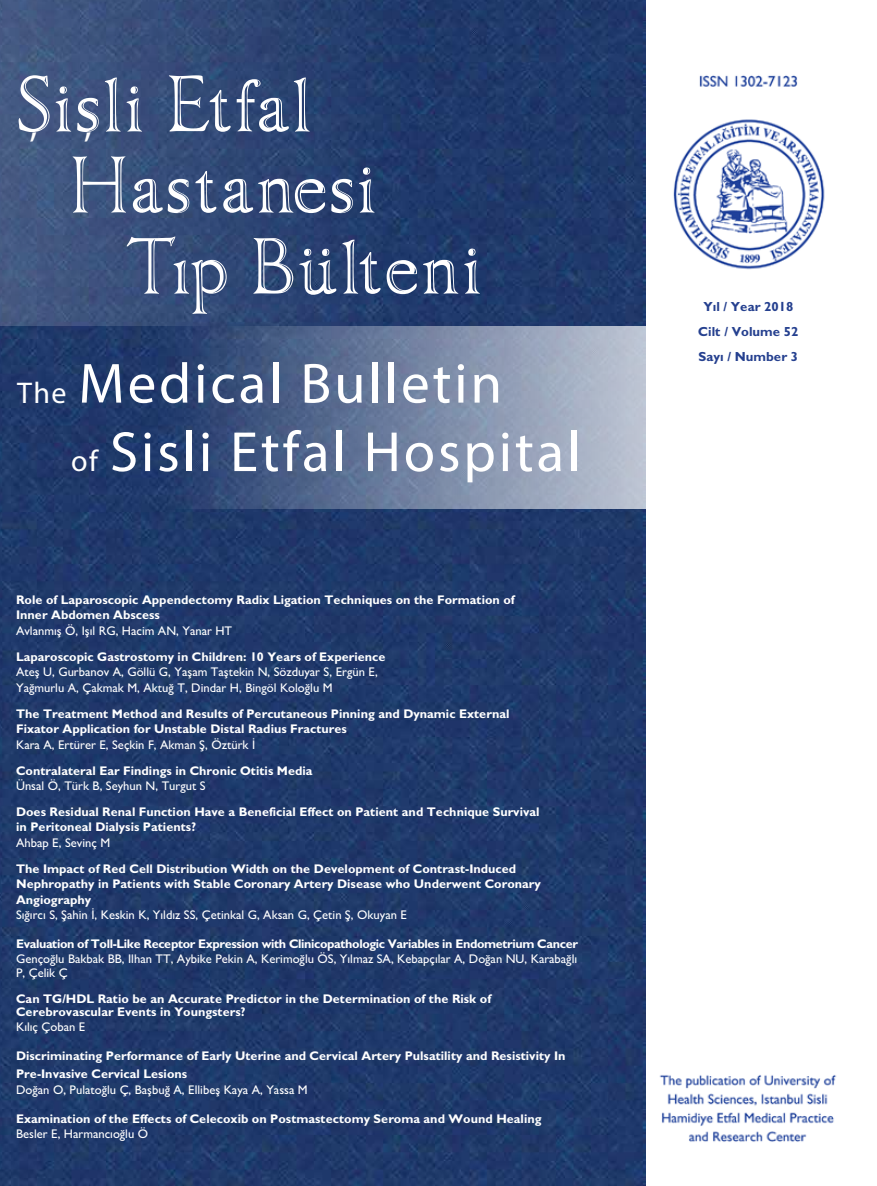
<style>
.page{position:relative;width:877px;height:1186px;background:#fff}
.page>*{position:absolute;margin:0;border:0;box-sizing:border-box;transform-origin:0 0}
.t1{font:57px/68.4px "Myriad Pro";letter-spacing:.05em;color:#fff}
.t2{font:37.5px "Myriad Pro";color:#fff}
.t3{font:700 13.2px/25.2px "Gill Sans MT Pro";color:#25408f;text-align:center}
.t4{font:700 12.6px/15.5px "Gill Sans MT Pro";color:#fff}
.t5{font:500 12.6px/15.5px "Gill Sans MT Pro";color:#fff}
.t6{font:700 12.6px "Gill Sans MT Pro";letter-spacing:-.03em;color:#fff}
.s1{font-size:30px}
</style>
<div class="page">
<img style="left:0;top:509px;width:644px;height:676px">
<svg style="left:0;top:0;width:646px;height:326px;background:#324a77"></svg>
<svg style="left:0;top:326px;width:646px;height:183px;background:#5b6e92"></svg>
<svg style="left:127px;top:236px;width:352px;height:78px;background:#465c85"></svg>
<img style="left:659px;top:75px;width:178px;height:1067px">
<h2 class="t2" style="left:30px;top:102px;width:63px">, ,</h2>
<h1 class="t1" style="left:71px;top:348px;width:510px;text-indent:-54px"><span class="s1">The</span> Medical Bulletin<br><span class="s1">of</span> Sisli Etfal Hospital</h1>
<p class="t4" style="left:16px;top:591px;width:500px">Role of Laparoscopic Appendectomy Radix Ligation Techniques on the Formation of<br>Inner Abdomen Abscess</p>
<p class="t5" style="left:16px;top:622px;width:217px">Avlanmış Ö, Işıl RG, Hacim AN, Yanar HT</p>
<p class="t4" style="left:16px;top:648px;width:371px">Laparoscopic Gastrostomy in Children: 10 Years of Experience</p>
<p class="t5" style="left:16px;top:664px;width:363px">Ateş U, Gurbanov A, Göllü G, Yaşam Taştekin N, Sözduyar S, Ergün E,<br>Yağmurlu A, Çakmak M, Aktuğ T, Dindar H, Bingöl Koloğlu M</p>
<p class="t4" style="left:16px;top:705px;width:494px">The Treatment Method and Results of Percutaneous Pinning and Dynamic External<br>Fixator Application for Unstable Distal Radius Fractures</p>
<p class="t5" style="left:16px;top:736px;width:240px">Kara A, Ertürer E, Seçkin F, Akman Ş, Öztürk İ</p>
<p class="t4" style="left:16px;top:762px;width:298px">Contralateral Ear Findings in Chronic Otitis Media</p>
<p class="t5" style="left:16px;top:777px;width:191px">Ünsal Ö, Türk B, Seyhun N, Turgut S</p>
<p class="t4" style="left:16px;top:803px;width:524px">Does Residual Renal Function Have a Beneficial Effect on Patient and Technique Survival in Peritoneal Dialysis Patients?</p>
<p class="t5" style="left:16px;top:834px;width:96px">Ahbap E, Sevinç M</p>
<p class="t4" style="left:16px;top:860px;width:526px">The Impact of Red Cell Distribution Width on the Development of Contrast-Induced<br>Nephropathy in Patients with Stable Coronary Artery Disease who Underwent Coronary<br>Angiography</p>
<p class="t5" style="left:16px;top:906px;width:392px">Sığırcı S, Şahin İ, Keskin K, Yıldız SS, Çetinkal G, Aksan G, Çetin Ş, Okuyan E</p>
<p class="t6" style="left:16px;top:935px;width:563px">Evaluation of Toll-Like Receptor Expression with Clinicopathologic Variables in Endometrium Cancer</p>
<p class="t5" style="left:16px;top:952px;width:562px;line-height:13.2px">Gençoğlu Bakbak BB, Ilhan TT, Aybike Pekin A, Kerimoğlu ÖS, Yılmaz SA, Kebapçılar A, Doğan NU, Karabağlı<br>P, Çelik Ç</p>
<p class="t4" style="left:16px;top:991px;width:476px;line-height:13.2px">Can TG/HDL Ratio be an Accurate Predictor in the Determination of the Risk of<br>Cerebrovascular Events in Youngsters?</p>
<p class="t5" style="left:16px;top:1019px;width:71px">Kılıç Çoban E</p>
<p class="t4" style="left:16px;top:1046px;width:551px;line-height:18.1px">Discriminating Performance of Early Uterine and Cervical Artery Pulsatility and Resistivity In<br>Pre-Invasive Cervical Lesions</p>
<p class="t5" style="left:16px;top:1081px;width:293px">Doğan O, Pulatoğlu Ç, Başbuğ A, Ellibeş Kaya A, Yassa M</p>
<p class="t4" style="left:16px;top:1110px;width:526px">Examination of the Effects of Celecoxib on Postmastectomy Seroma and Wound Healing</p>
<p class="t5" style="left:16px;top:1125px;width:133px">Besler E, Harmancıoğlu Ö</p>
<p class="t3" style="left:698px;top:293px;width:102px">Yıl / Year 2018<br>Cilt / Volume 52<br>Sayı / Number 3</p>
</div>
